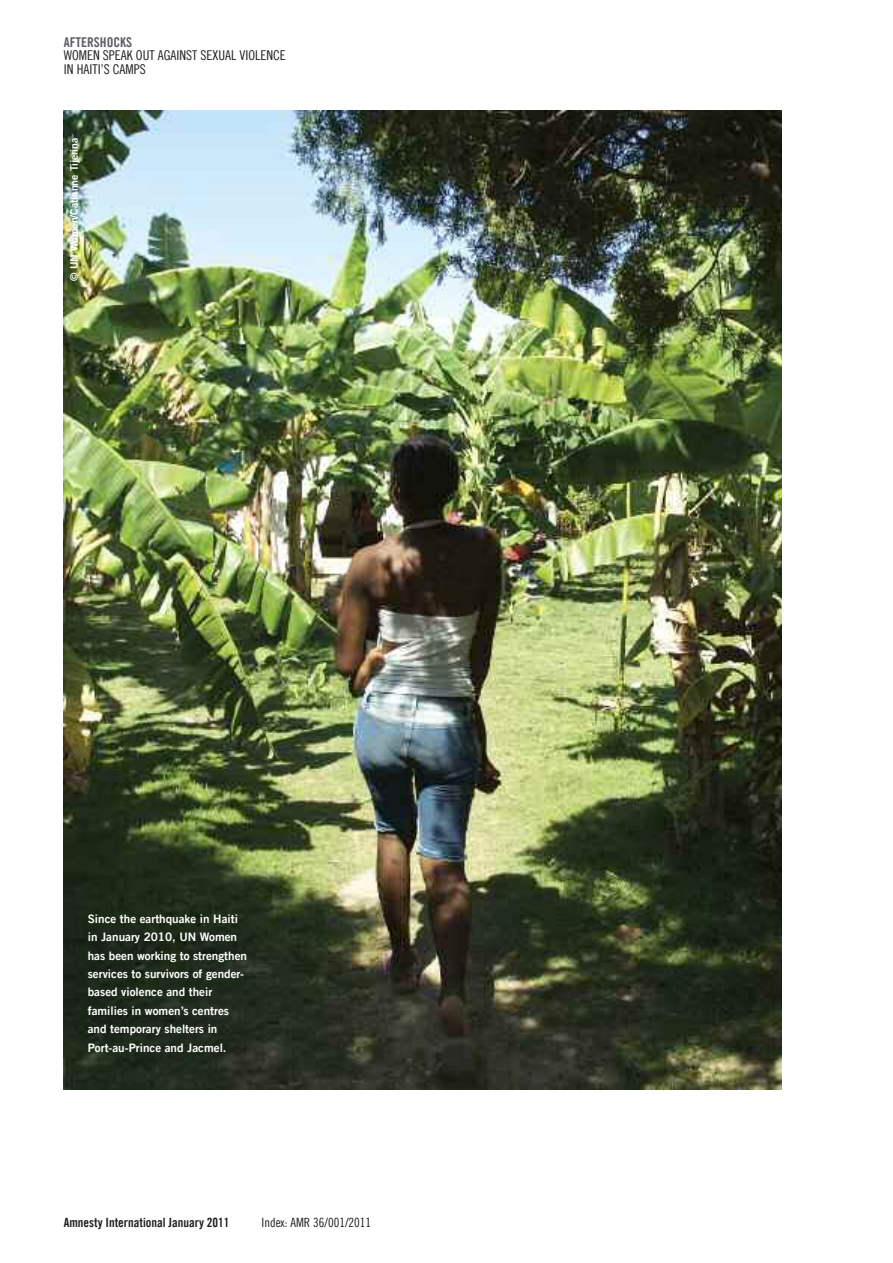
<style>
.page{position:relative;width:893px;height:1263px;background:#fff}
.page>*{position:absolute;margin:0;border:0;box-sizing:border-box;transform-origin:0 0}
.t1{font:13.5px/13.5px "Amnesty Trade Gothic Cn 18";color:#201e21}
.t2{font:13.5px "Amnesty Trade Gothic Bd Cn 20";color:#5a6065}
.t3{font:12.75px "Amnesty Trade Gothic Bd Cn 20";color:#201e21}
.t4{font:12.75px "Amnesty Trade Gothic Cn 18";color:#201e21}
.t5{font:11.7px/18.5px "Amnesty Trade Gothic Bd 2";color:#fff}
.t6{font:10.5px "Amnesty Trade Gothic Bd 2";color:#fff}
</style>
<div class="page">
<img style="left:64px;top:111px;width:717px;height:978px">
<p class="t2" style="left:64px;top:33px;width:70px">aftershocks</p>
<p class="t1" style="left:64px;top:48px;width:223px">WOMEN SPEAK OUT AGAINST SEXUAL VIOLENCE<br>IN HAITI’S CAMPS</p>
<p class="t6" style="left:67px;top:281px;width:145px;rotate:-90deg">© UN Women/Catianne Tijerina</p>
<p class="t5" style="left:88px;top:909px;width:161px">Since the earthquake in Haiti in January 2010, UN Women has been working to strengthen services to survivors of gender&shy;based violence and their families in women’s centres and temporary shelters in<br>Port-au-Prince and Jacmel.</p>
<p class="t3" style="left:64px;top:1214px;width:167px">amnesty International January 2011</p>
<p class="t4" style="left:261px;top:1214px;width:111px">INDEX: AMR 36/001/2011</p>
</div>
